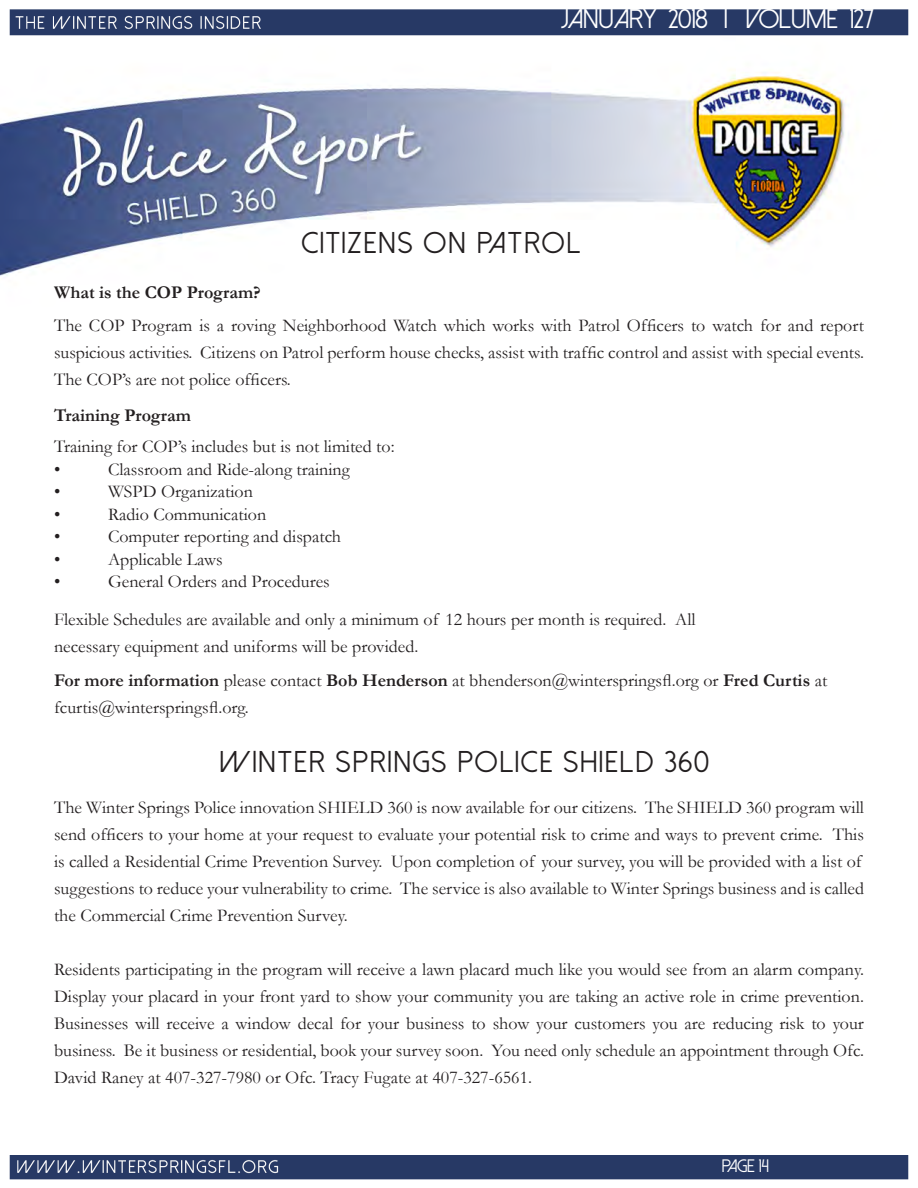
<style>
.page{position:relative;width:918px;height:1188px;background:#fff}
.page>*{position:absolute;margin:0;border:0;box-sizing:border-box;transform-origin:0 0}
.t1{font:30px "Dolce Vita";letter-spacing:.08em;color:#231f20}
.t2{font:27px "Dolce Vita";color:#fff}
.t3{font:18px/27px "Garamond";color:#231f20;text-align:justify}
.t4{font:700 18px "Garamond";color:#231f20}
.t5{font:18px "Dolce Vita";color:#fff}
.s1{font-size:24px}
.s2{font-weight:700}
</style>
<div class="page">
<img style="left:9px;top:9px;width:900px;height:1171px">
<img style="left:0;top:38px;width:909px;height:1117px">
<h2 class="t2" style="left:562px;top:5px;width:314px">JANUARY 2018 <span class="s1">|</span>I VOLUME 127</h2>
<p class="t1" style="left:302px;top:228px;width:280px">CITIZENS ON PATROL</p>
<p class="t4" style="left:54px;top:280px;width:208px">What is the COP Program?</p>
<p class="t3" style="left:54px;top:311px;width:812px">The COP Program is a roving Neighborhood Watch which works with Patrol Officers to watch for and report suspicious activities. Citizens on Patrol perform house checks, assist with traffic control and assist with special events.<br>The COP’s are not police officers.</p>
<p class="t4" style="left:54px;top:403px;width:138px">Training Program</p>
<p class="t3" style="left:54px;top:433px;width:342px">Training for COP’s includes but is not limited to:</p>
<p class="t3" style="left:54px;top:455px;width:8px">•</p>
<p class="t3" style="left:108px;top:455px;width:243px">Classroom and Ride-along training</p>
<p class="t3" style="left:54px;top:478px;width:8px">•</p>
<p class="t3" style="left:108px;top:478px;width:146px">WSPD Organization</p>
<p class="t3" style="left:54px;top:500px;width:8px">•</p>
<p class="t3" style="left:108px;top:500px;width:160px">Radio Communication</p>
<p class="t3" style="left:54px;top:523px;width:8px">•</p>
<p class="t3" style="left:108px;top:523px;width:235px">Computer reporting and dispatch</p>
<p class="t3" style="left:54px;top:545px;width:8px">•</p>
<p class="t3" style="left:108px;top:545px;width:116px">Applicable Laws</p>
<p class="t3" style="left:54px;top:568px;width:8px">•</p>
<p class="t3" style="left:108px;top:568px;width:223px">General Orders and Procedures</p>
<p class="t3" style="left:54px;top:605px;width:643px">Flexible Schedules are available and only a minimum of 12 hours per month is required. All</p>
<p class="t3" style="left:54px;top:632px;width:366px">necessary equipment and uniforms will be provided.</p>
<p class="t3" style="left:54px;top:667px;width:775px"><span class="s2">For more information</span> please contact <span class="s2">Bob Henderson</span> at bhenderson@winterspringsfl.org or <span class="s2">Fred Curtis</span> at</p>
<p class="t3" style="left:54px;top:694px;width:196px">fcurtis@winterspringsfl.org.</p>
<p class="t1" style="left:220px;top:746px;width:490px">WINTER SPRINGS POLICE SHIELD 360</p>
<p class="t3" style="left:54px;top:793px;width:812px;text-align:left">The Winter Springs Police innovation SHIELD 360 is now available for our citizens. The SHIELD 360 program will send officers to your home at your request to evaluate your potential risk to crime and ways to prevent crime. This is called a Residential Crime Prevention Survey. Upon completion of your survey, you will be provided with a list of suggestions to reduce your vulnerability to crime. The service is also available to Winter Springs business and is called the Commercial Crime Prevention Survey.</p>
<p class="t3" style="left:54px;top:955px;width:812px">Residents participating in the program will receive a lawn placard much like you would see from an alarm company.<br>Display your placard in your front yard to show your community you are taking an active role in crime prevention.<br>Businesses will receive a window decal for your business to show your customers you are reducing risk to your business. Be it business or residential, book your survey soon. You need only schedule an appointment through Ofc.<br>David Raney at 407-327-7980 or Ofc. Tracy Fugate at 407-327-6561.</p>
<p class="t5" style="left:722px;top:1157px;width:49px">PAGE 14</p>
</div>
